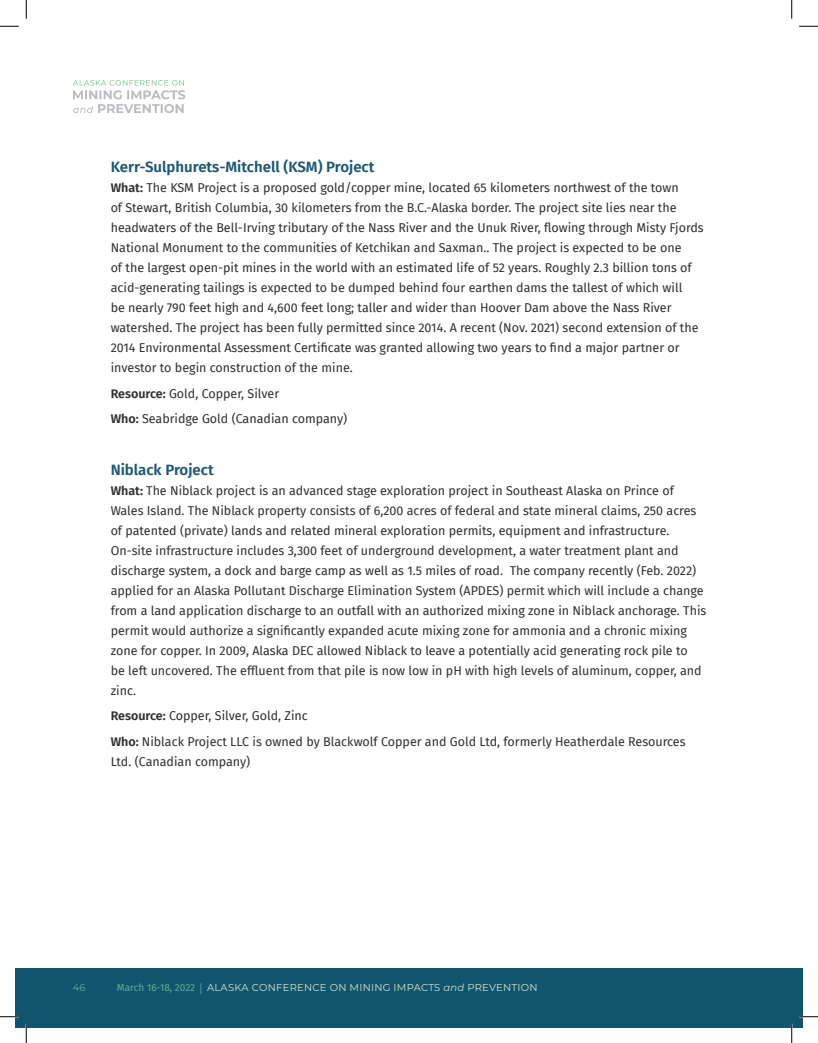
<style>
.page{position:relative;width:818px;height:1043px;background:#fff}
.page>*{position:absolute;margin:0;border:0;box-sizing:border-box;transform-origin:0 0}
.t1{font:600 15px "Fira Sans";color:#1d5875}
.t2{font:12.5px/20px "Fira Sans";color:#312f30}
.t3{font:10px "Montserrat";letter-spacing:.025em;color:#d2e7c3}
.t4{font:10px "Montserrat";color:#63ad90}
.s1{font-weight:600}
.s2{font-family:"Fira Sans";color:#63ad90}
.s3{font-family:"Esteban";color:#63ad90}
.s4{font-style:italic}
</style>
<div class="page">
<div style="left:791px;top:968px;width:11px;height:60px;background:#115470"></div>
<div style="left:15px;top:968px;width:776px;height:60px;background:#115470"></div>
<svg style="left:73px;top:80px;width:112px;height:33px"></svg>
<svg style="left:0;top:25px;width:19px;height:2px"></svg>
<svg style="left:799px;top:25px;width:19px;height:2px"></svg>
<svg style="left:0;top:1015px;width:19px;height:2px"></svg>
<svg style="left:799px;top:1015px;width:19px;height:2px"></svg>
<svg style="left:25px;top:0;width:2px;height:19px"></svg>
<svg style="left:25px;top:1024px;width:2px;height:18px"></svg>
<svg style="left:791px;top:0;width:1px;height:19px"></svg>
<svg style="left:790px;top:1024px;width:2px;height:18px"></svg>
<p class="t1" style="left:111px;top:154px;width:265px">Kerr-Sulphurets-Mitchell (KSM) Project</p>
<p class="t2" style="left:111px;top:177px;width:594px"><span class="s1">What:</span> The KSM Project is a proposed gold/copper mine, located 65 kilometers northwest of the town<br>of Stewart, British Columbia, 30 kilometers from the B.C.-Alaska border. The project site lies near the headwaters of the Bell-Irving tributary of the Nass River and the Unuk River, flowing through Misty Fjords National Monument to the communities of Ketchikan and Saxman.. The project is expected to be one<br>of the largest open-pit mines in the world with an estimated life of 52 years. Roughly 2.3 billion tons of acid-generating tailings is expected to be dumped behind four earthen dams the tallest of which will<br>be nearly 790 feet high and 4,600 feet long; taller and wider than Hoover Dam above the Nass River watershed. The project has been fully permitted since 2014. A recent (Nov. 2021) second extension of the 2014 Environmental Assessment Certificate was granted allowing two years to find a major partner or investor to begin construction of the mine.</p>
<p class="t2" style="left:111px;top:383px;width:170px"><span class="s1">Resource:</span> Gold, Copper, Silver</p>
<p class="t2" style="left:111px;top:409px;width:238px"><span class="s1">Who:</span> Seabridge Gold (Canadian company)</p>
<p class="t1" style="left:111px;top:457px;width:104px">Niblack Project</p>
<p class="t2" style="left:111px;top:480px;width:597px"><span class="s1">What:</span> The Niblack project is an advanced stage exploration project in Southeast Alaska on Prince of Wales Island. The Niblack property consists of 6,200 acres of federal and state mineral claims, 250 acres of patented (private) lands and related mineral exploration permits, equipment and infrastructure.<br>On-site infrastructure includes 3,300 feet of underground development, a water treatment plant and discharge system, a dock and barge camp as well as 1.5 miles of road. The company recently (Feb. 2022) applied for an Alaska Pollutant Discharge Elimination System (APDES) permit which will include a change from a land application discharge to an outfall with an authorized mixing zone in Niblack anchorage. This permit would authorize a significantly expanded acute mixing zone for ammonia and a chronic mixing zone for copper. In 2009, Alaska DEC allowed Niblack to leave a potentially acid generating rock pile to<br>be left uncovered. The effluent from that pile is now low in pH with high levels of aluminum, copper, and zinc.</p>
<p class="t2" style="left:111px;top:705px;width:199px"><span class="s1">Resource:</span> Copper, Silver, Gold, Zinc</p>
<p class="t2" style="left:111px;top:731px;width:576px"><span class="s1">Who:</span> Niblack Project LLC is owned by Blackwolf Copper and Gold Ltd, formerly Heatherdale Resources<br>Ltd. (Canadian company)</p>
<p class="t4" style="left:73px;top:980px;width:14px">46</p>
<p class="t3" style="left:117px;top:980px;width:422px"><span class="s2">March 16-18, 2022</span> <span class="s3">|</span> ALASKA CONFERENCE ON MINING IMPACTS <span class="s4">and</span> PREVENTION</p>
</div>
